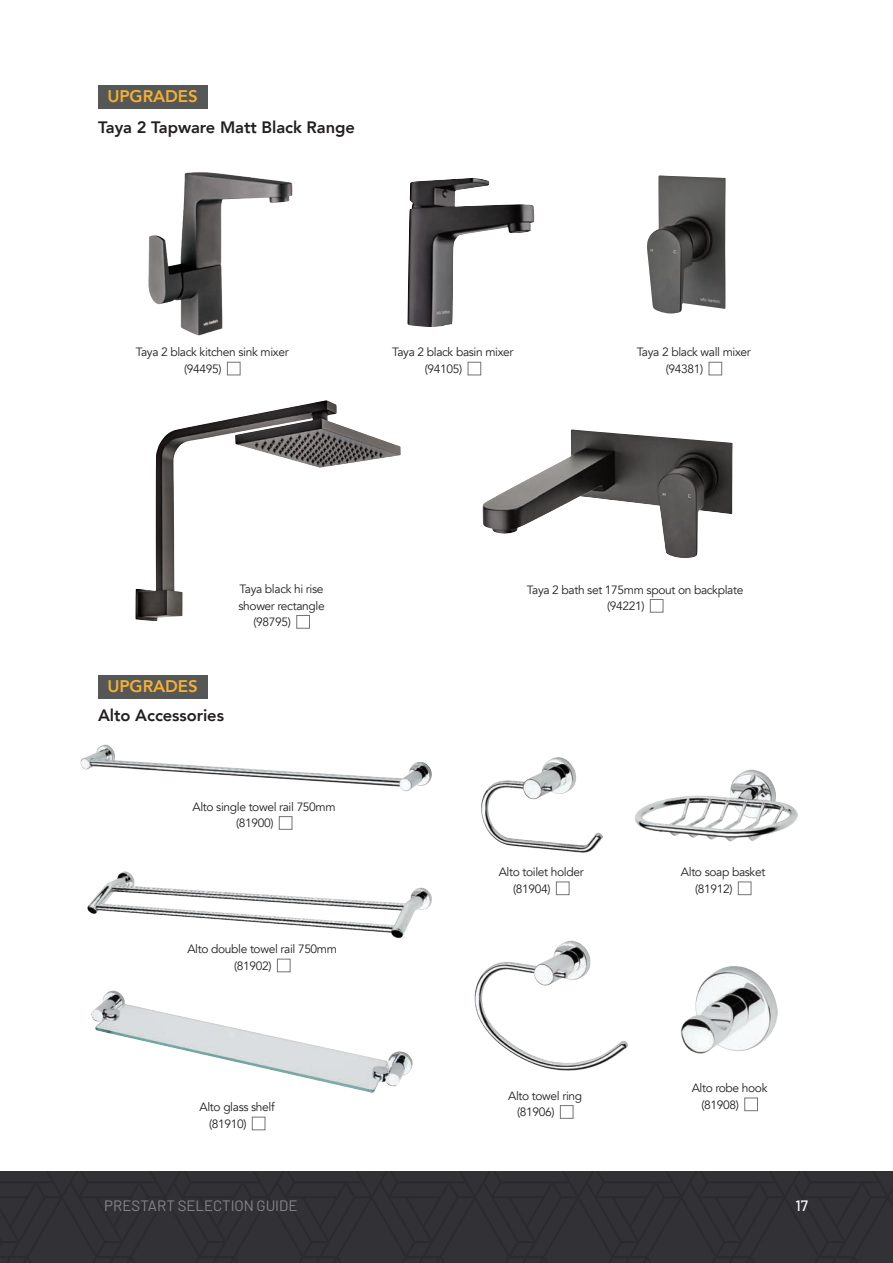
<style>
.page{position:relative;width:893px;height:1263px;background:#fff}
.page>*{position:absolute;margin:0;border:0;box-sizing:border-box;transform-origin:0 0}
.body_main{font:800 16.8px "Avenir";letter-spacing:-.005em;color:#f3b033}
.product_head_name{font:800 16.5px "Avenir";letter-spacing:-.005em;color:#231f20}
.t1{font:15px "Barlow";color:#878787}
.t2{font:500 15px "Barlow";color:#fff}
.Product_caption{font:12px "Avenir";letter-spacing:-.03em;color:#231f20}
</style>
<div class="page">
<div style="left:98px;top:85px;width:109px;height:23px;background:#565757"></div>
<div style="left:709px;top:362px;width:13px;height:13px;border:1px solid #737473"></div>
<div style="left:468px;top:362px;width:13px;height:13px;border:1px solid #737473"></div>
<div style="left:227px;top:362px;width:13px;height:13px;border:1px solid #737473"></div>
<img style="left:148px;top:172px;width:145px;height:164px">
<img style="left:135px;top:400px;width:266px;height:221px">
<img style="left:407px;top:178px;width:127px;height:149px">
<img style="left:482px;top:429px;width:251px;height:129px">
<img style="left:647px;top:176px;width:79px;height:138px">
<div style="left:650px;top:599px;width:13px;height:13px;border:1px solid #737473"></div>
<div style="left:297px;top:615px;width:13px;height:13px;border:1px solid #737473"></div>
<div style="left:98px;top:675px;width:109px;height:23px;background:#565757"></div>
<div style="left:556px;top:882px;width:13px;height:13px;border:1px solid #737473"></div>
<div style="left:744px;top:1098px;width:14px;height:13px;border:1px solid #737473"></div>
<div style="left:279px;top:816px;width:13px;height:13px;border:1px solid #737473"></div>
<div style="left:560px;top:1105px;width:13px;height:13px;border:1px solid #737473"></div>
<div style="left:277px;top:959px;width:13px;height:13px;border:1px solid #737473"></div>
<div style="left:738px;top:882px;width:13px;height:13px;border:1px solid #737473"></div>
<div style="left:252px;top:1117px;width:13px;height:13px;border:1px solid #737473"></div>
<img style="left:87px;top:871px;width:345px;height:67px">
<img style="left:635px;top:770px;width:162px;height:71px">
<img style="left:91px;top:990px;width:322px;height:103px">
<img style="left:80px;top:744px;width:352px;height:47px">
<img style="left:474px;top:940px;width:155px;height:131px">
<img style="left:481px;top:757px;width:122px;height:95px">
<img style="left:681px;top:966px;width:96px;height:87px">
<div style="left:0;top:1172px;width:893px;height:91px;background:#323236"></div>
<p class="body_main" style="left:107px;top:83px;width:92px">UPGRADES</p>
<p class="product_head_name" style="left:98px;top:114px;width:258px">Taya 2 Tapware Matt Black Range</p>
<p class="Product_caption" style="left:136px;top:345px;width:154px">Taya 2 black kitchen sink mixer</p>
<p class="Product_caption" style="left:184px;top:362px;width:39px">(94495)</p>
<p class="Product_caption" style="left:392px;top:345px;width:123px">Taya 2 black basin mixer</p>
<p class="Product_caption" style="left:425px;top:362px;width:39px">(94105)</p>
<p class="Product_caption" style="left:637px;top:345px;width:116px">Taya 2 black wall mixer</p>
<p class="Product_caption" style="left:666px;top:362px;width:39px">(94381)</p>
<p class="Product_caption" style="left:240px;top:582px;width:85px">Taya black hi rise</p>
<p class="Product_caption" style="left:239px;top:598px;width:88px">shower rectangle</p>
<p class="Product_caption" style="left:254px;top:615px;width:39px">(98795)</p>
<p class="body_main" style="left:107px;top:673px;width:92px">UPGRADES</p>
<p class="product_head_name" style="left:98px;top:703px;width:127px">Alto Accessories</p>
<p class="Product_caption" style="left:193px;top:799px;width:145px">Alto single towel rail 750mm</p>
<p class="Product_caption" style="left:236px;top:816px;width:39px">(81900)</p>
<p class="Product_caption" style="left:187px;top:942px;width:151px">Alto double towel rail 750mm</p>
<p class="Product_caption" style="left:234px;top:958px;width:39px">(81902)</p>
<p class="Product_caption" style="left:200px;top:1100px;width:77px">Alto glass shelf</p>
<p class="Product_caption" style="left:209px;top:1116px;width:39px">(81910)</p>
<p class="Product_caption" style="left:527px;top:582px;width:218px">Taya 2 bath set 175mm spout on backplate</p>
<p class="Product_caption" style="left:607px;top:599px;width:39px">(94221)</p>
<p class="Product_caption" style="left:499px;top:865px;width:86px">Alto toilet holder</p>
<p class="Product_caption" style="left:513px;top:881px;width:39px">(81904)</p>
<p class="Product_caption" style="left:508px;top:1088px;width:76px">Alto towel ring</p>
<p class="Product_caption" style="left:517px;top:1105px;width:39px">(81906)</p>
<p class="Product_caption" style="left:681px;top:865px;width:86px">Alto soap basket</p>
<p class="Product_caption" style="left:695px;top:881px;width:39px">(81912)</p>
<p class="Product_caption" style="left:692px;top:1081px;width:77px">Alto robe hook</p>
<p class="Product_caption" style="left:701px;top:1097px;width:39px">(81908)</p>
<p class="t1" style="left:104px;top:1195px;width:195px">PRESTART SELECTION GUIDE</p>
<p class="t2" style="left:795px;top:1195px;width:14px">17</p>
</div>
